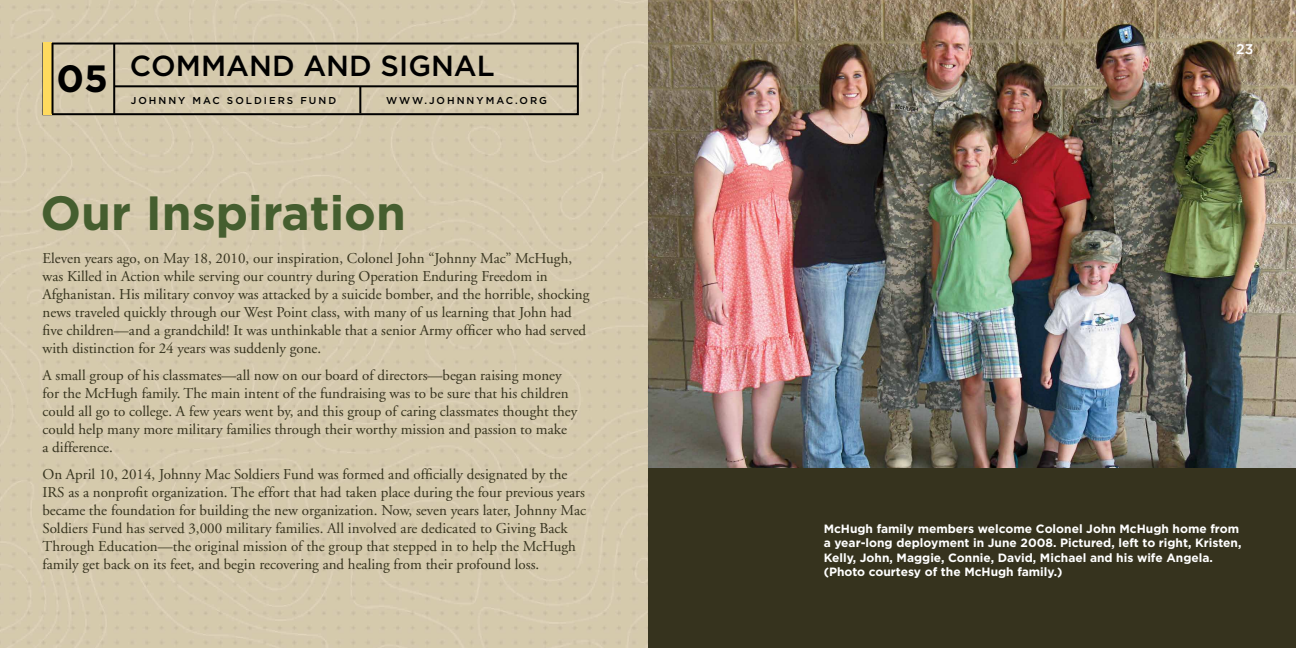
<style>
.page{position:relative;width:1296px;height:648px;background:#fff}
.page>*{position:absolute;margin:0;border:0;box-sizing:border-box;transform-origin:0 0}
.t1{font:700 48px "Gotham";color:#455e2f}
.t2{font:700 38px "Gotham";color:#000}
.t3{font:500 29px "Gotham";color:#000}
.t4{font:15px/18px "Adobe Garamond";color:#36331e}
.t5{font:500 14px "Gotham";color:#fff}
.t6{font:700 12px/14.4px "Gotham";color:#fff}
.t7{font:500 10px "Gotham";letter-spacing:.2em;color:#000}
</style>
<div class="page">
<div style="left:0;top:0;width:648px;height:648px;background:#d5caac"></div>
<img style="left:648px;top:0;width:648px;height:468px">
<div style="left:648px;top:468px;width:648px;height:180px;background:#36331e"></div>
<div style="left:43px;top:43px;width:536px;height:72px;border:2px solid #000"></div>
<div style="left:43px;top:43px;width:9px;height:72px;background:#feda5e"></div>
<hr style="left:359px;top:86px;width:2px;height:27px;background:#000">
<hr style="left:113px;top:43px;width:2px;height:71px;background:#000">
<hr style="left:52px;top:43px;width:2px;height:71px;background:#000">
<hr style="left:114px;top:85px;width:464px;height:2px;background:#000">
<h2 class="t2" style="left:57px;top:53px;width:53px">05</h2>
<h3 class="t3" style="left:130px;top:47px;width:367px">COMMAND AND SIGNAL</h3>
<p class="t7" style="left:131px;top:94px;width:207px">JOHNNY MAC SOLDIERS FUND</p>
<p class="t7" style="left:386px;top:94px;width:163px">WWW.JOHNNYMAC.ORG</p>
<h1 class="t1" style="left:41px;top:181px;width:367px">Our Inspiration</h1>
<p class="t4" style="left:43px;top:250px;width:548px">Eleven years ago, on May 18, 2010, our inspiration, Colonel John “Johnny Mac” McHugh, was Killed in Action while serving our country during Operation Enduring Freedom in Afghanistan. His military convoy was attacked by a suicide bomber, and the horrible, shocking news traveled quickly through our West Point class, with many of us learning that John had five children—and a grandchild! It was unthinkable that a senior Army officer who had served with distinction for 24 years was suddenly gone.</p>
<p class="t4" style="left:43px;top:367px;width:536px">A small group of his classmates—all now on our board of directors—began raising money for the McHugh family. The main intent of the fundraising was to be sure that his children could all go to college. A few years went by, and this group of caring classmates thought they could help many more military families through their worthy mission and passion to make<br>a difference.</p>
<p class="t4" style="left:43px;top:466px;width:545px">On April 10, 2014, Johnny Mac Soldiers Fund was formed and officially designated by the IRS as a nonprofit organization. The effort that had taken place during the four previous years became the foundation for building the new organization. Now, seven years later, Johnny Mac Soldiers Fund has served 3,000 military families. All involved are dedicated to Giving Back Through Education—the original mission of the group that stepped in to help the McHugh family get back on its feet, and begin recovering and healing from their profound loss.</p>
<p class="t5" style="left:1236px;top:40px;width:19px">23</p>
<p class="t6" style="left:824px;top:521px;width:419px">McHugh family members welcome Colonel John McHugh home from a year-long deployment in June 2008. Pictured, left to right, Kristen, Kelly, John, Maggie, Connie, David, Michael and his wife Angela. (Photo courtesy of the McHugh family.)</p>
</div>
